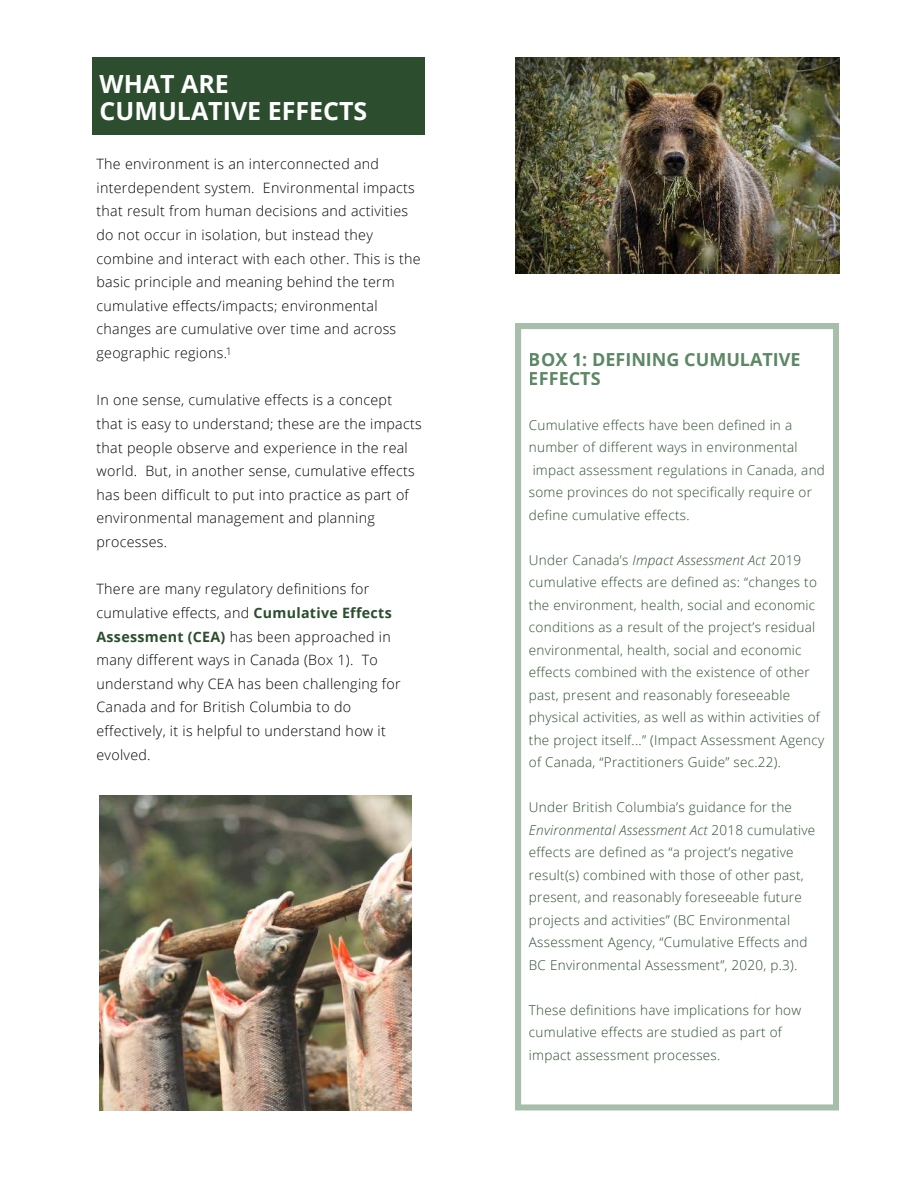
<style>
.page{position:relative;width:918px;height:1188px;background:#fff}
.page>*{position:absolute;margin:0;border:0;box-sizing:border-box;transform-origin:0 0}
.t1{font:700 25.05px/27px "Open Sans";color:#fff}
.t2{font:700 18px/19.2px "Open Sans";color:#2f673a}
.t3{font:300 14.25px/23.7px "Open Sans";letter-spacing:.02em;color:#000}
.t4{font:300 13.5px/22.5px "Open Sans";letter-spacing:.02em;color:#2c4d2e}
.t5{font:300 10.5px "Open Sans";color:#000}
.s1{font-weight:700;color:#2c4d2e}
.s2{font-style:italic}
</style>
<div class="page">
<div style="left:92px;top:57px;width:333px;height:78px;background:#2c4d2e"></div>
<svg style="left:515px;top:323px;width:324px;height:787px"></svg>
<img style="left:100px;top:795px;width:311px;height:315px">
<img style="left:515px;top:57px;width:324px;height:216px">
<h1 class="t1" style="left:100px;top:69px;width:269px">WHAT ARE<br>CUMULATIVE EFFECTS</h1>
<p class="t3" style="left:97px;top:152px;width:326px">The environment is an interconnected and interdependent system. Environmental impacts that result from human decisions and activities do not occur in isolation, but instead they combine and interact with each other. This is the basic principle and meaning behind the term cumulative effects/impacts; environmental changes are cumulative over time and across geographic regions.</p>
<p class="t3" style="left:97px;top:388px;width:327px">In one sense, cumulative effects is a concept that is easy to understand; these are the impacts that people observe and experience in the real world. But, in another sense, cumulative effects has been difficult to put into practice as part of environmental management and planning processes.</p>
<p class="t3" style="left:97px;top:577px;width:306px">There are many regulatory definitions for cumulative effects, and <span class="s1">Cumulative Effects Assessment (CEA)</span> has been approached in many different ways in Canada (Box 1). To understand why CEA has been challenging for Canada and for British Columbia to do effectively, it is helpful to understand how it evolved.</p>
<p class="t5" style="left:226px;top:344px;width:7px">1</p>
<h2 class="t2" style="left:529px;top:349px;width:273px">BOX 1: DEFINING CUMULATIVE<br>EFFECTS</h2>
<p class="t4" style="left:529px;top:413px;width:298px">Cumulative effects have been defined in a number of different ways in environmental impact assessment regulations in Canada, and some provinces do not specifically require or define cumulative effects.</p>
<p class="t4" style="left:529px;top:548px;width:297px">Under Canada’s <span class="s2">Impact Assessment Act</span> 2019 cumulative effects are defined as: “changes to the environment, health, social and economic conditions as a result of the project’s residual environmental, health, social and economic effects combined with the existence of other past, present and reasonably foreseeable physical activities, as well as within activities of the project itself...” (Impact Assessment Agency of Canada, “Practitioners Guide” sec.22).</p>
<p class="t4" style="left:529px;top:796px;width:288px">Under British Columbia’s guidance for the <span class="s2">Environmental Assessment Act</span> 2018 cumulative effects are defined as “a project’s negative result(s) combined with those of other past, present, and reasonably foreseeable future projects and activities” (BC Environmental Assessment Agency, “Cumulative Effects and BC Environmental Assessment”, 2020, p.3).</p>
<p class="t4" style="left:529px;top:998px;width:274px">These definitions have implications for how cumulative effects are studied as part of impact assessment processes.</p>
</div>
